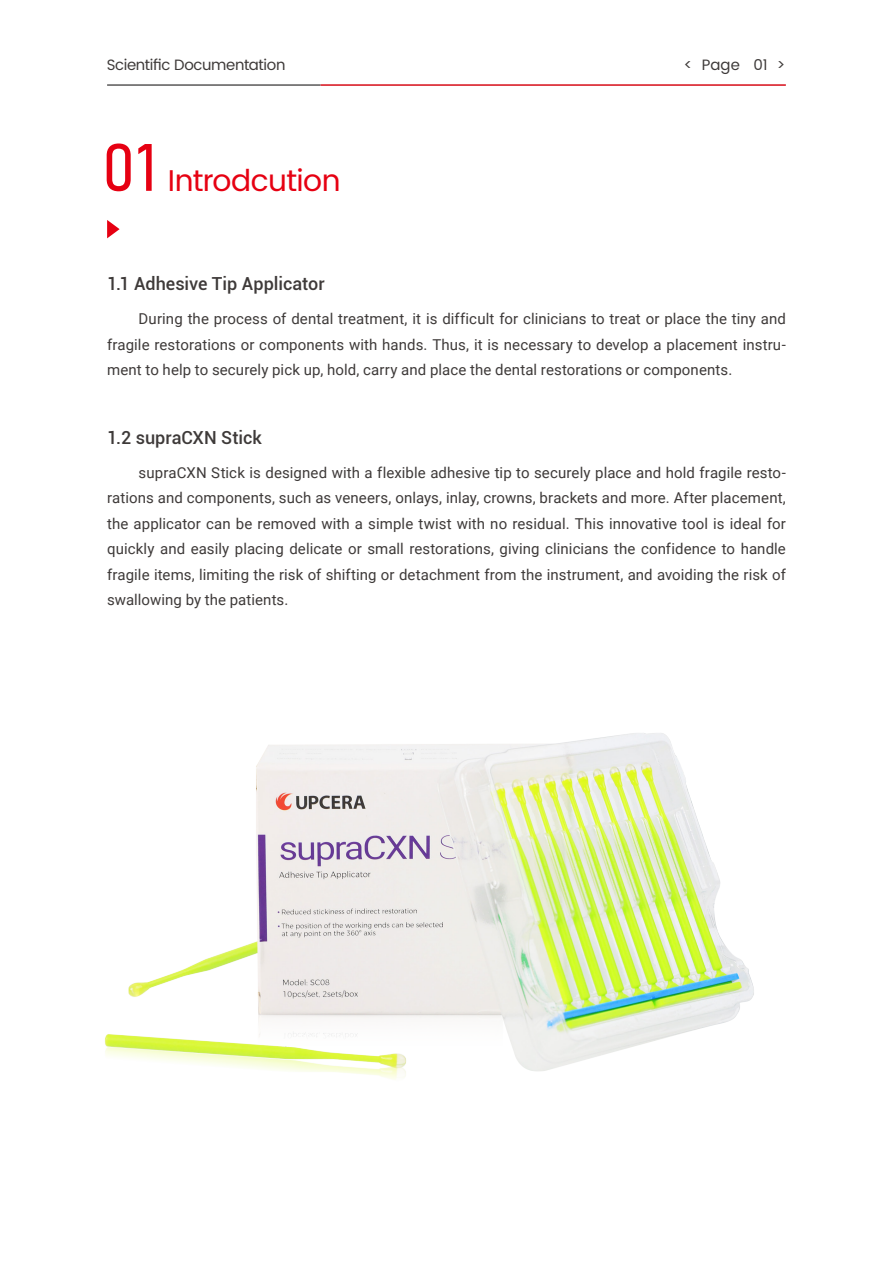
<style>
.page{position:relative;width:893px;height:1263px;background:#fff}
.page>*{position:absolute;margin:0;border:0;box-sizing:border-box;transform-origin:0 0}
.t1{font:30px "Poppins";letter-spacing:-.02em;color:#e60012}
.t2{font:500 18px "Roboto";color:#3e3a39}
.t3{font:15px/25.5px "Roboto";letter-spacing:.005em;color:#3e3a39;text-align:justify}
.t4{font:15px "Poppins";letter-spacing:-.02em;color:#3e3a39}
.s1{font-family:"Bahnschrift";font-size:66px}
</style>
<div class="page">
<hr style="left:107px;top:84px;width:214px;height:2px;background:#595858">
<hr style="left:321px;top:84px;width:465px;height:2px;background:#d70c18">
<svg style="left:107px;top:220px;width:13px;height:18px"></svg>
<img style="left:105px;top:733px;width:649px;height:347px">
<p class="t4" style="left:107px;top:54px;width:180px">Scientific Documentation</p>
<p class="t4" style="left:683px;top:54px;width:104px">&lt; Page 01 &gt;</p>
<h1 class="t1" style="left:103px;top:159px;width:239px"><span class="s1">01</span> Introdcution</h1>
<p class="t2" style="left:107px;top:271px;width:219px">1.1 Adhesive Tip Applicator</p>
<p class="t3" style="left:107px;top:306px;width:680px;text-indent:32px">During the process of dental treatment, it is difficult for clinicians to treat or place the tiny and fragile restorations or components with hands. Thus, it is necessary to develop a placement instru&shy;ment to help to securely pick up, hold, carry and place the dental restorations or components.</p>
<p class="t2" style="left:107px;top:425px;width:156px">1.2 supraCXN Stick</p>
<p class="t3" style="left:107px;top:459px;width:680px;text-indent:32px">supraCXN Stick is designed with a flexible adhesive tip to securely place and hold fragile resto&shy;rations and components, such as veneers, onlays, inlay, crowns, brackets and more. After placement, the applicator can be removed with a simple twist with no residual. This innovative tool is ideal for quickly and easily placing delicate or small restorations, giving clinicians the confidence to handle fragile items, limiting the risk of shifting or detachment from the instrument, and avoiding the risk of swallowing by the patients.</p>
</div>
